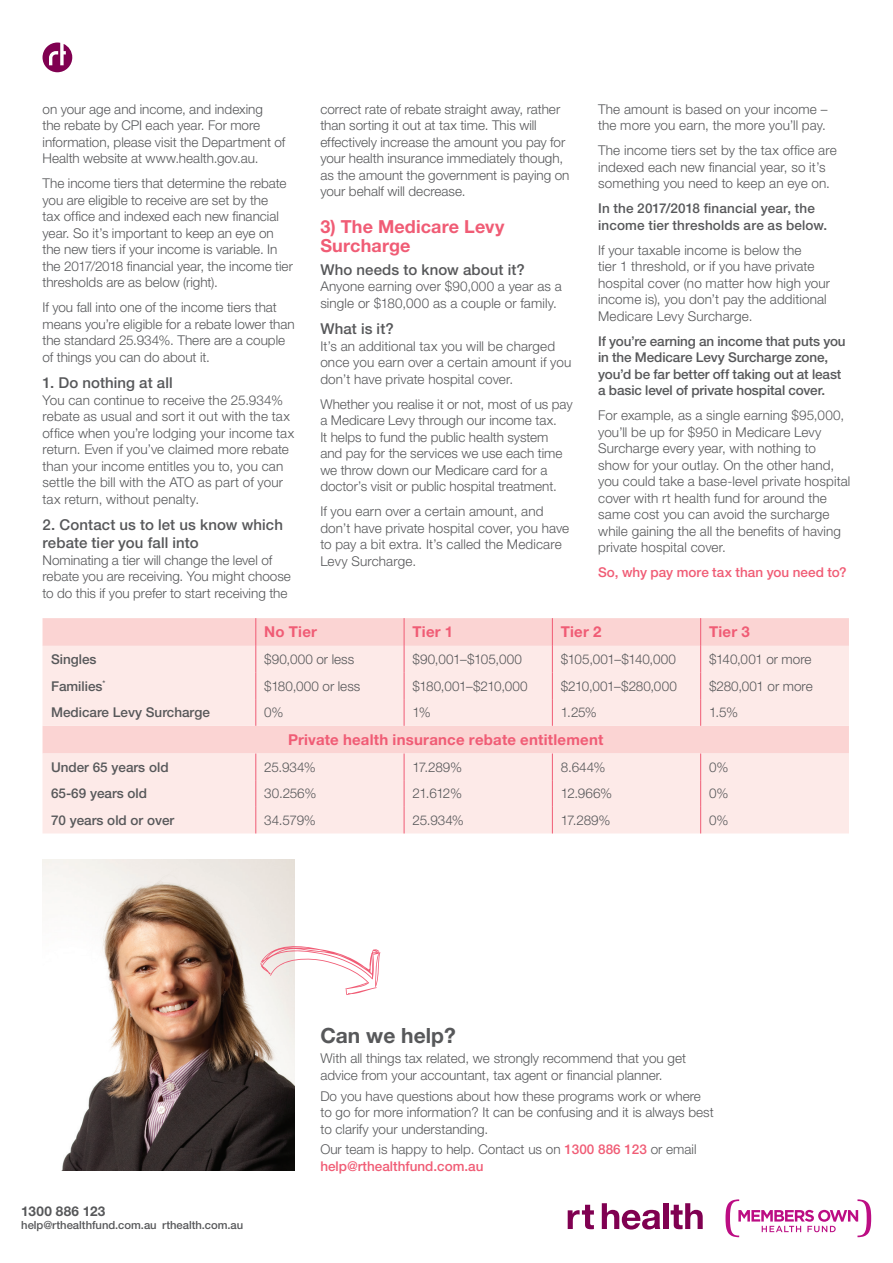
<style>
.page{position:relative;width:893px;height:1263px;background:#fff}
.page>*{position:absolute;margin:0;border:0;box-sizing:border-box;transform-origin:0 0}
.t1{font:700 21px "Helvetica Neue LT Std";color:#57585a}
.Text_-_body{font:700 18px/19.5px "Helvetica Neue LT Std";letter-spacing:.01em;color:#f05c75}
.Text_-_body-2{font:500 15px "Helvetica Neue LT Std";letter-spacing:.005em;color:#57585a}
.Text_-_body-3{font:700 15px "Helvetica Neue LT Std";letter-spacing:.015em;color:#f05c75}
.Text_-_body-4{font:300 13.5px/16.5px "Helvetica Neue LT Std";color:#57585a}
.Text_-_body-5{font:500 13.5px/16.5px "Helvetica Neue LT Std";color:#57585a}
.Text_-_body-6{font:500 13.5px "Helvetica Neue LT Std";color:#f05c75}
.Text_-_body-7{font:700 13.5px "Helvetica Neue LT Std";letter-spacing:.03em;color:#57585a}
.Text_-_body-8{font:500 11.25px "Helvetica Neue LT Std";color:#57585a}
.s1{font-weight:500;color:#f05c75}
</style>
<div class="page">
<svg style="left:43px;top:43px;width:29px;height:29px"></svg>
<img style="left:43px;top:859px;width:252px;height:312px">
<svg style="left:260px;top:942px;width:120px;height:53px"></svg>
<svg style="left:725px;top:1199px;width:146px;height:38px"></svg>
<svg style="left:602px;top:1203px;width:58px;height:26px"></svg>
<div style="left:663px;top:1203px;width:5px;height:26px;background:#800051"></div>
<svg style="left:671px;top:1203px;width:32px;height:26px"></svg>
<svg style="left:568px;top:1205px;width:26px;height:24px"></svg>
<div style="left:43px;top:618px;width:806px;height:28px;background:#fbd4d3"></div>
<svg style="left:43px;top:646px;width:806px;height:187px;background:#fce6e4"></svg>
<svg style="left:255px;top:618px;width:1px;height:108px"></svg>
<svg style="left:404px;top:618px;width:1px;height:108px"></svg>
<svg style="left:552px;top:618px;width:1px;height:108px"></svg>
<svg style="left:700px;top:618px;width:1px;height:108px"></svg>
<svg style="left:255px;top:753px;width:1px;height:80px"></svg>
<svg style="left:404px;top:753px;width:1px;height:80px"></svg>
<svg style="left:552px;top:753px;width:1px;height:80px"></svg>
<svg style="left:700px;top:753px;width:1px;height:80px"></svg>
<p class="Text_-_body-4" style="left:43px;top:100px;width:244px">on your age and income, and indexing<br>the rebate by CPI each year. For more information, please visit the Department of Health website at www.health.gov.au.</p>
<p class="Text_-_body-4" style="left:43px;top:175px;width:252px">The income tiers that determine the rebate you are eligible to receive are set by the<br>tax office and indexed each new financial year. So it’s important to keep an eye on the new tiers if your income is variable. In the 2017/2018 financial year, the income tier thresholds are as below (right).</p>
<p class="Text_-_body-4" style="left:43px;top:299px;width:254px">If you fall into one of the income tiers that means you’re eligible for a rebate lower than the standard 25.934%. There are a couple of things you can do about it.</p>
<p class="Text_-_body-2" style="left:43px;top:374px;width:132px">1. Do nothing at all</p>
<p class="Text_-_body-4" style="left:43px;top:391px;width:253px">You can continue to receive the 25.934% rebate as usual and sort it out with the tax office when you’re lodging your income tax return. Even if you’ve claimed more rebate than your income entitles you to, you can settle the bill with the ATO as part of your tax return, without penalty.</p>
<p class="Text_-_body-2" style="left:43px;top:516px;width:242px">2. Contact us to let us know which</p>
<p class="Text_-_body-2" style="left:43px;top:534px;width:158px">rebate tier you fall into</p>
<p class="Text_-_body-4" style="left:43px;top:551px;width:250px">Nominating a tier will change the level of rebate you are receiving. You might choose to do this if you prefer to start receiving the</p>
<p class="Text_-_body-4" style="left:320px;top:100px;width:251px">correct rate of rebate straight away, rather than sorting it out at tax time. This will effectively increase the amount you pay for your health insurance immediately though, as the amount the government is paying on your behalf will decrease.</p>
<p class="Text_-_body" style="left:320px;top:216px;width:186px">3) The Medicare Levy<br>Surcharge</p>
<p class="Text_-_body-2" style="left:320px;top:260px;width:206px">Who needs to know about it?</p>
<p class="Text_-_body-4" style="left:320px;top:278px;width:243px">Anyone earning over $90,000 a year as a single or $180,000 as a couple or family.</p>
<p class="Text_-_body-2" style="left:320px;top:320px;width:75px">What is it?</p>
<p class="Text_-_body-4" style="left:320px;top:337px;width:252px">It’s an additional tax you will be charged once you earn over a certain amount if you don’t have private hospital cover.</p>
<p class="Text_-_body-4" style="left:320px;top:395px;width:254px">Whether you realise it or not, most of us pay a Medicare Levy through our income tax.<br>It helps to fund the public health system and pay for the services we use each time we throw down our Medicare card for a doctor’s visit or public hospital treatment.</p>
<p class="Text_-_body-4" style="left:320px;top:503px;width:250px">If you earn over a certain amount, and don’t have private hospital cover, you have to pay a bit extra. It’s called the Medicare Levy Surcharge.</p>
<p class="Text_-_body-4" style="left:598px;top:100px;width:231px">The amount is based on your income – the more you earn, the more you’ll pay.</p>
<p class="Text_-_body-4" style="left:598px;top:142px;width:240px">The income tiers set by the tax office are indexed each new financial year, so it’s something you need to keep an eye on.</p>
<p class="Text_-_body-5" style="left:598px;top:200px;width:231px">In the 2017/2018 financial year, the income tier thresholds are as below.</p>
<p class="Text_-_body-4" style="left:598px;top:241px;width:233px">If your taxable income is below the<br>tier 1 threshold, or if you have private hospital cover (no matter how high your income is), you don’t pay the additional Medicare Levy Surcharge.</p>
<p class="Text_-_body-5" style="left:598px;top:333px;width:249px">If you’re earning an income that puts you in the Medicare Levy Surcharge zone, you’d be far better off taking out at least a basic level of private hospital cover.</p>
<p class="Text_-_body-4" style="left:598px;top:407px;width:254px">For example, as a single earning $95,000, you’ll be up for $950 in Medicare Levy Surcharge every year, with nothing to show for your outlay. On the other hand, you could take a base-level private hospital cover with rt health fund for around the same cost you can avoid the surcharge while gaining the all the benefits of having private hospital cover.</p>
<p class="Text_-_body-6" style="left:598px;top:564px;width:250px">So, why pay more tax than you need to?</p>
<p class="Text_-_body-3" style="left:264px;top:623px;width:54px">No Tier</p>
<p class="Text_-_body-3" style="left:413px;top:623px;width:42px">Tier 1</p>
<p class="Text_-_body-3" style="left:561px;top:623px;width:42px">Tier 2</p>
<p class="Text_-_body-3" style="left:709px;top:623px;width:42px">Tier 3</p>
<p class="Text_-_body-5" style="left:51px;top:651px;width:47px">Singles</p>
<p class="Text_-_body-4" style="left:264px;top:651px;width:92px">$90,000 or less</p>
<p class="Text_-_body-4" style="left:413px;top:651px;width:111px">$90,001–$105,000</p>
<p class="Text_-_body-4" style="left:561px;top:651px;width:117px">$105,001–$140,000</p>
<p class="Text_-_body-4" style="left:709px;top:651px;width:104px">$140,001 or more</p>
<p class="Text_-_body-5" style="left:51px;top:677px;width:56px">Families<sup>*</sup></p>
<p class="Text_-_body-4" style="left:264px;top:677px;width:98px">$180,000 or less</p>
<p class="Text_-_body-4" style="left:413px;top:677px;width:117px">$180,001–$210,000</p>
<p class="Text_-_body-4" style="left:561px;top:677px;width:117px">$210,001–$280,000</p>
<p class="Text_-_body-4" style="left:709px;top:677px;width:105px">$280,001 or more</p>
<p class="Text_-_body-5" style="left:51px;top:704px;width:160px">Medicare Levy Surcharge</p>
<p class="Text_-_body-4" style="left:264px;top:704px;width:21px">0%</p>
<p class="Text_-_body-4" style="left:413px;top:704px;width:20px">1%</p>
<p class="Text_-_body-4" style="left:561px;top:704px;width:38px">1.25%</p>
<p class="Text_-_body-4" style="left:709px;top:704px;width:30px">1.5%</p>
<p class="Text_-_body-3" style="left:288px;top:730px;width:317px">Private health insurance rebate entitlement</p>
<p class="Text_-_body-5" style="left:51px;top:758px;width:119px">Under 65 years old</p>
<p class="Text_-_body-4" style="left:264px;top:758px;width:53px">25.934%</p>
<p class="Text_-_body-4" style="left:413px;top:758px;width:51px">17.289%</p>
<p class="Text_-_body-4" style="left:561px;top:758px;width:46px">8.644%</p>
<p class="Text_-_body-4" style="left:709px;top:758px;width:21px">0%</p>
<p class="Text_-_body-5" style="left:51px;top:785px;width:98px">65-69 years old</p>
<p class="Text_-_body-4" style="left:264px;top:785px;width:54px">30.256%</p>
<p class="Text_-_body-4" style="left:413px;top:785px;width:51px">21.612%</p>
<p class="Text_-_body-4" style="left:561px;top:785px;width:53px">12.966%</p>
<p class="Text_-_body-4" style="left:709px;top:785px;width:21px">0%</p>
<p class="Text_-_body-5" style="left:51px;top:812px;width:125px">70 years old or over</p>
<p class="Text_-_body-4" style="left:264px;top:812px;width:53px">34.579%</p>
<p class="Text_-_body-4" style="left:413px;top:812px;width:53px">25.934%</p>
<p class="Text_-_body-4" style="left:561px;top:812px;width:51px">17.289%</p>
<p class="Text_-_body-4" style="left:709px;top:812px;width:21px">0%</p>
<p class="Text_-_body-7" style="left:21px;top:1202px;width:86px">1300 886 123</p>
<p class="Text_-_body-8" style="left:21px;top:1218px;width:224px">help@rthealthfund.com.au rthealth.com.au</p>
<p class="t1" style="left:320px;top:1022px;width:137px">Can we help?</p>
<p class="Text_-_body-4" style="left:320px;top:1050px;width:367px">With all things tax related, we strongly recommend that you get advice from your accountant, tax agent or financial planner.</p>
<p class="Text_-_body-4" style="left:320px;top:1087px;width:395px">Do you have questions about how these programs work or where to go for more information? It can be confusing and it is always best to clarify your understanding.</p>
<p class="Text_-_body-4" style="left:320px;top:1141px;width:378px">Our team is happy to help. Contact us on <span class="s1">1300 886 123</span> or email <span class="s1">help@rthealthfund.com.au</span></p>
</div>
